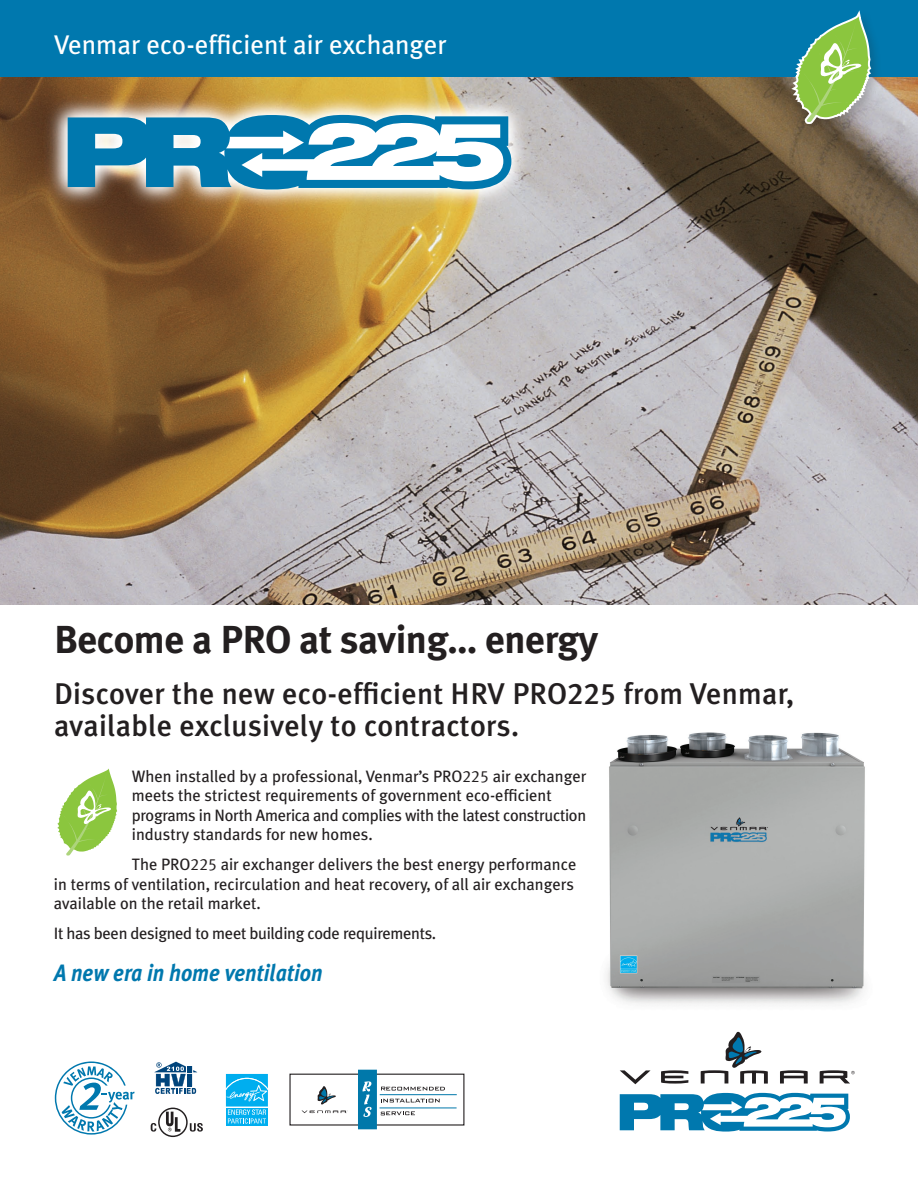
<style>
.page{position:relative;width:918px;height:1188px;background:#fff}
.page>*{position:absolute;margin:0;border:0;box-sizing:border-box;transform-origin:0 0}
.t1{font:700 39px "Meta Plus";letter-spacing:-.01em;color:#231f20}
.t2{font:500 30px/31.5px "Meta Plus";letter-spacing:.01em;color:#231f20}
.t3{font:27px "Meta Plus";color:#fff}
.t4{font:italic 700 23.55px "Meta Plus";color:#0078ae;scale:.9 1}
.t5{font:16.5px/19.5px "Meta Plus";color:#231f20}
.t6{font:16.5px "Meta Plus";letter-spacing:-.02em;color:#231f20}
.s1{font-family:"Meta Plus Medium Caps";font-weight:400}
.s2{font-family:"Meta Plus Normal Caps"}
</style>
<div class="page">
<img style="left:0;top:76px;width:918px;height:528px">
<div style="left:0;top:0;width:918px;height:76px;background:#0078ae"></div>
<svg style="left:57px;top:768px;width:60px;height:88px"></svg>
<div style="left:787px;top:5px;width:127px;height:142px;background:#231f20;opacity:.2"></div>
<svg style="left:786px;top:9px;width:88px;height:115px"></svg>
<svg style="left:154px;top:1062px;width:43px;height:32px"></svg>
<svg style="left:55px;top:1061px;width:80px;height:74px"></svg>
<img style="left:606px;top:732px;width:259px;height:272px">
<svg style="left:68px;top:115px;width:443px;height:74px"></svg>
<svg style="left:661px;top:1070px;width:27px;height:14px"></svg>
<svg style="left:780px;top:1070px;width:28px;height:14px"></svg>
<svg style="left:701px;top:1031px;width:67px;height:53px"></svg>
<svg style="left:620px;top:1070px;width:31px;height:14px"></svg>
<svg style="left:820px;top:1070px;width:35px;height:14px"></svg>
<svg style="left:620px;top:1093px;width:230px;height:39px"></svg>
<svg style="left:151px;top:1108px;width:52px;height:29px"></svg>
<div style="left:289px;top:1074px;width:175px;height:52px;border:1px solid #231f20"></div>
<svg style="left:302px;top:1086px;width:46px;height:27px"></svg>
<div style="left:358px;top:1070px;width:19px;height:59px;background:#0078aa"></div>
<svg style="left:381px;top:1099px;width:59px;height:3px"></svg>
<svg style="left:381px;top:1111px;width:34px;height:4px"></svg>
<svg style="left:363px;top:1081px;width:9px;height:36px"></svg>
<hr style="left:380px;top:1094px;width:77px;height:1px;background:#0078aa">
<hr style="left:380px;top:1108px;width:77px;height:1px;background:#0078aa">
<svg style="left:381px;top:1087px;width:64px;height:4px"></svg>
<svg style="left:225px;top:1073px;width:43px;height:53px"></svg>
<div style="left:226px;top:1108px;width:42px;height:17px;background:#00aeef"></div>
<svg style="left:226px;top:1074px;width:42px;height:50px"></svg>
<h3 class="t3" style="left:54px;top:29px;width:394px">Venmar eco-efficient air exchanger</h3>
<h1 class="t1" style="left:54px;top:617px;width:546px">Become a PRO at saving… energy</h1>
<h2 class="t2" style="left:54px;top:678px;width:742px">Discover the new eco-efficient HRV PRO<span class="s1">225</span> from Venmar, available exclusively to contractors.</h2>
<p class="t5" style="left:132px;top:766px;width:456px">When installed by a professional, Venmar’s PRO<span class="s2">225</span> air exchanger meets the strictest requirements of government eco-efficient programs in North America and complies with the latest construction industry standards for new homes.</p>
<p class="t5" style="left:54px;top:855px;width:524px;text-indent:78px">The PRO<span class="s2">225</span> air exchanger delivers the best energy performance in terms of ventilation, recirculation and heat recovery, of all air exchangers available on the retail market.</p>
<p class="t6" style="left:54px;top:924px;width:384px">It has been designed to meet building code requirements.</p>
<h3 class="t4" style="left:54px;top:959px;width:300px">A new era in home ventilation</h3>
</div>
